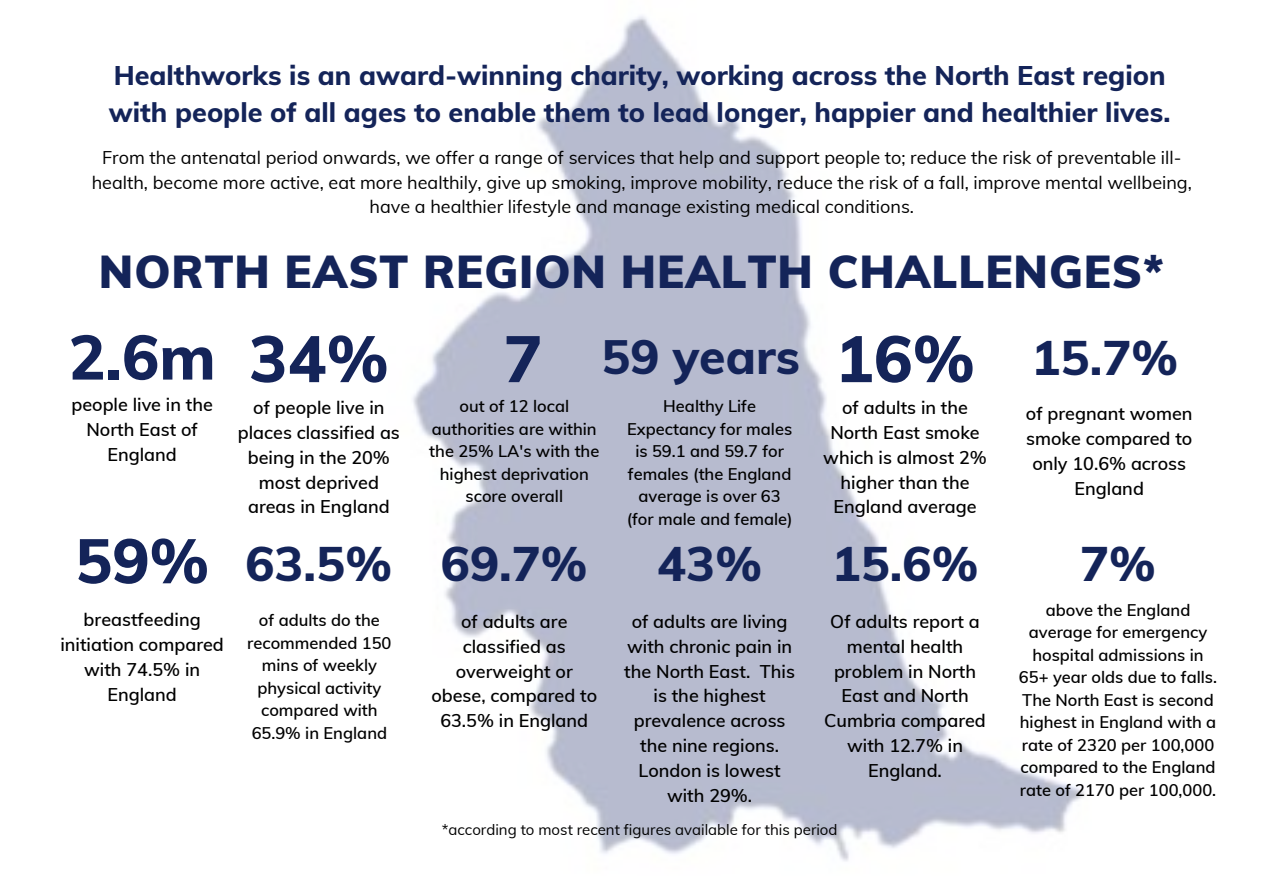
<style>
.page{position:relative;width:1263px;height:894px;background:#fff}
.page>*{position:absolute;margin:0;border:0;box-sizing:border-box;transform-origin:0 0}
.t1{font:800 64.65px "Muli";color:#142459}
.t2{font:800 61.95px "Muli";color:#142459}
.t3{font:800 48.45px "Muli";color:#142459}
.t4{font:800 48.15px "Muli";color:#142459}
.t5{font:900 45.15px "Muli";letter-spacing:.02em;color:#142459}
.t6{font:800 27px/37.2px "Muli";color:#142459}
.t7{font:600 18px/24.8px "Muli";color:#000;text-align:center}
.t8{font:18px/24.8px "Muli";color:#000;text-align:center}
.t9{font:600 16.5px/22.5px "Muli";color:#000;text-align:center}
.t10{font:15px "Muli";color:#000}
</style>
<div class="page">
<img style="left:413px;top:16px;width:672px;height:845px">
<h3 class="t6" style="left:109px;top:56px;width:1063px">Healthworks is an award-winning charity, working across the North East region with people of all ages to enable them to lead longer, happier and healthier lives.</h3>
<p class="t8" style="left:92px;top:144px;width:1102px">From the antenatal period onwards, we offer a range of services that help and support people to; reduce the risk of preventable ill&shy;health, become more active, eat more healthily, give up smoking, improve mobility, reduce the risk of a fall, improve mental wellbeing, have a healthier lifestyle and manage existing medical conditions.</p>
<h3 class="t5" style="left:99px;top:243px;width:1066px">NORTH EAST REGION HEALTH CHALLENGES*</h3>
<h2 class="t2" style="left:69px;top:317px;width:149px">2.6m</h2>
<p class="t7" style="left:71px;top:392px;width:143px">people live in the<br>North East of<br>England</p>
<h2 class="t2" style="left:75px;top:521px;width:136px">59%</h2>
<p class="t7" style="left:60px;top:607px;width:165px">breastfeeding initiation compared with 74.5% in<br>England</p>
<h1 class="t1" style="left:249px;top:317px;width:141px">34%</h1>
<p class="t7" style="left:238px;top:395px;width:164px">of people live in places classified as being in the 20% most deprived areas in England</p>
<h3 class="t3" style="left:245px;top:531px;width:148px">63.5%</h3>
<p class="t9" style="left:247px;top:608px;width:146px">of adults do the recommended 150 mins of weekly physical activity compared with<br>65.9% in England</p>
<h1 class="t1" style="left:504px;top:317px;width:40px">7</h1>
<p class="t9" style="left:429px;top:394px;width:172px">out of 12 local authorities are within the 25% LA's with the highest deprivation score overall</p>
<h3 class="t4" style="left:601px;top:325px;width:200px">59 years</h3>
<p class="t9" style="left:627px;top:394px;width:168px">Healthy Life<br>Expectancy for males is 59.1 and 59.7 for females (the England average is over 63 (for male and female)</p>
<h3 class="t3" style="left:441px;top:531px;width:148px">69.7%</h3>
<p class="t7" style="left:431px;top:608px;width:167px">of adults are classified as overweight or obese, compared to<br>63.5% in England</p>
<h3 class="t3" style="left:657px;top:531px;width:106px">43%</h3>
<p class="t7" style="left:624px;top:608px;width:172px">of adults are living with chronic pain in the North East. This is the highest prevalence across the nine regions.<br>London is lowest with 29%.</p>
<h1 class="t1" style="left:835px;top:317px;width:141px">16%</h1>
<p class="t7" style="left:823px;top:395px;width:165px">of adults in the<br>North East smoke which is almost 2% higher than the<br>England average</p>
<h3 class="t3" style="left:832px;top:531px;width:148px">15.6%</h3>
<p class="t7" style="left:824px;top:608px;width:163px">Of adults report a mental health problem in North<br>East and North<br>Cumbria compared with 12.7% in<br>England.</p>
<p class="t10" style="left:442px;top:820px;width:397px">*according to most recent figures available for this period</p>
<h3 class="t3" style="left:1031px;top:326px;width:148px">15.7%</h3>
<p class="t7" style="left:1026px;top:401px;width:168px">of pregnant women smoke compared to only 10.6% across<br>England</p>
<h3 class="t3" style="left:1080px;top:531px;width:77px">7%</h3>
<p class="t9" style="left:1019px;top:598px;width:200px">above the England average for emergency hospital admissions in<br>65+ year olds due to falls.<br>The North East is second highest in England with a rate of 2320 per 100,000 compared to the England rate of 2170 per 100,000.</p>
</div>
